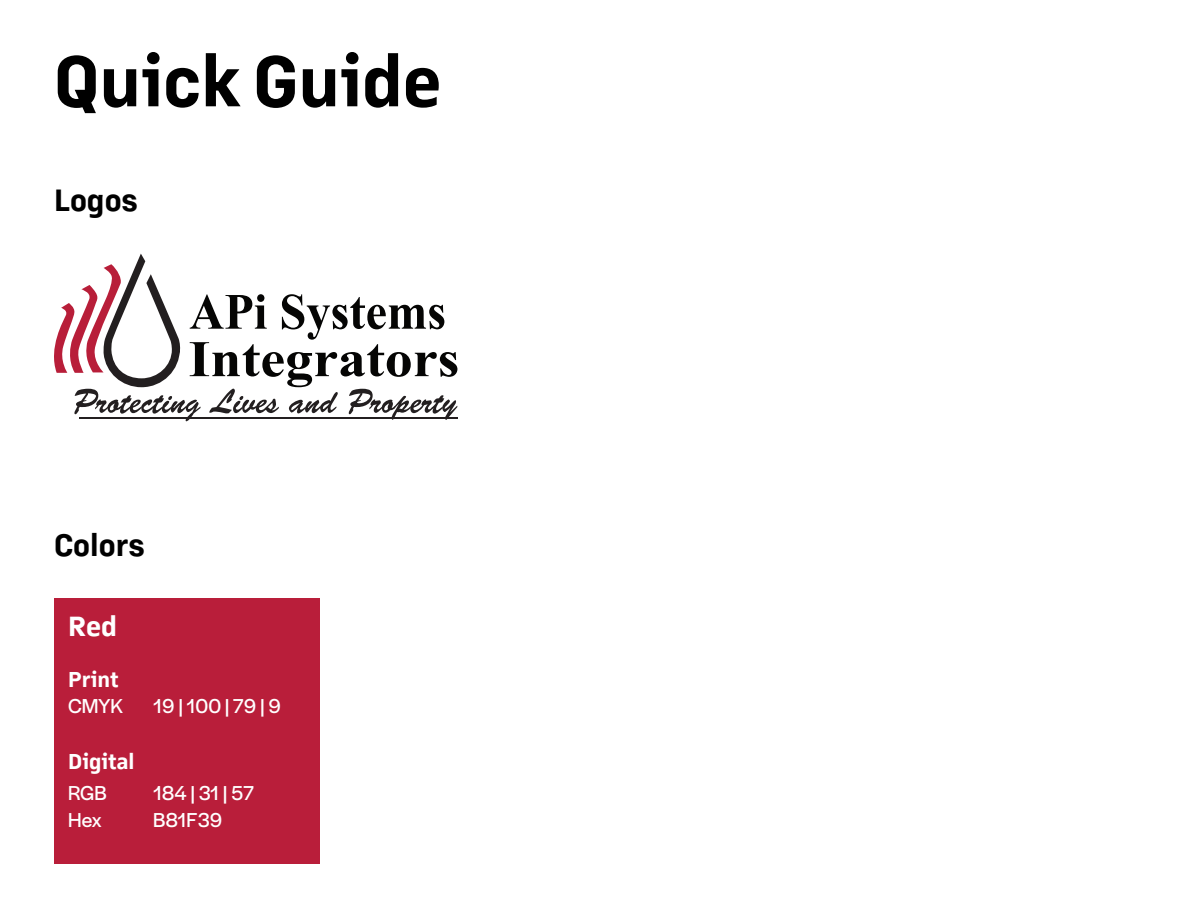
<style>
.page{position:relative;width:1188px;height:918px;background:#fff}
.page>*{position:absolute;margin:0;border:0;box-sizing:border-box;transform-origin:0 0}
.t1{font:700 69px "Margin MVB";color:#000}
.t2{font:700 30px "Margin MVB";color:#000}
.t3{font:700 27px "Margin MVB";color:#fff}
.t4{font:21px "Halyard Display";color:#fff}
.t5{font:700 21px "Margin MVB";color:#fff}
</style>
<div class="page">
<svg style="left:54px;top:254px;width:403px;height:167px"></svg>
<div style="left:54px;top:598px;width:266px;height:266px;background:#b91e3a"></div>
<p class="t1" style="left:54px;top:33px;width:389px">Quick Guide</p>
<p class="t2" style="left:54px;top:179px;width:86px">Logos</p>
<p class="t2" style="left:54px;top:524px;width:92px">Colors</p>
<p class="t3" style="left:68px;top:608px;width:50px">Red</p>
<p class="t5" style="left:68px;top:665px;width:52px">Print</p>
<p class="t4" style="left:68px;top:691px;width:56px">CMYK</p>
<p class="t5" style="left:68px;top:746px;width:68px">Digital</p>
<p class="t4" style="left:68px;top:778px;width:40px">RGB</p>
<p class="t4" style="left:153px;top:691px;width:129px">19 | 100 | 79 | 9</p>
<p class="t4" style="left:153px;top:778px;width:102px">184 | 31 | 57</p>
<p class="t4" style="left:68px;top:805px;width:35px">Hex</p>
<p class="t4" style="left:153px;top:805px;width:71px">B81F39</p>
</div>
